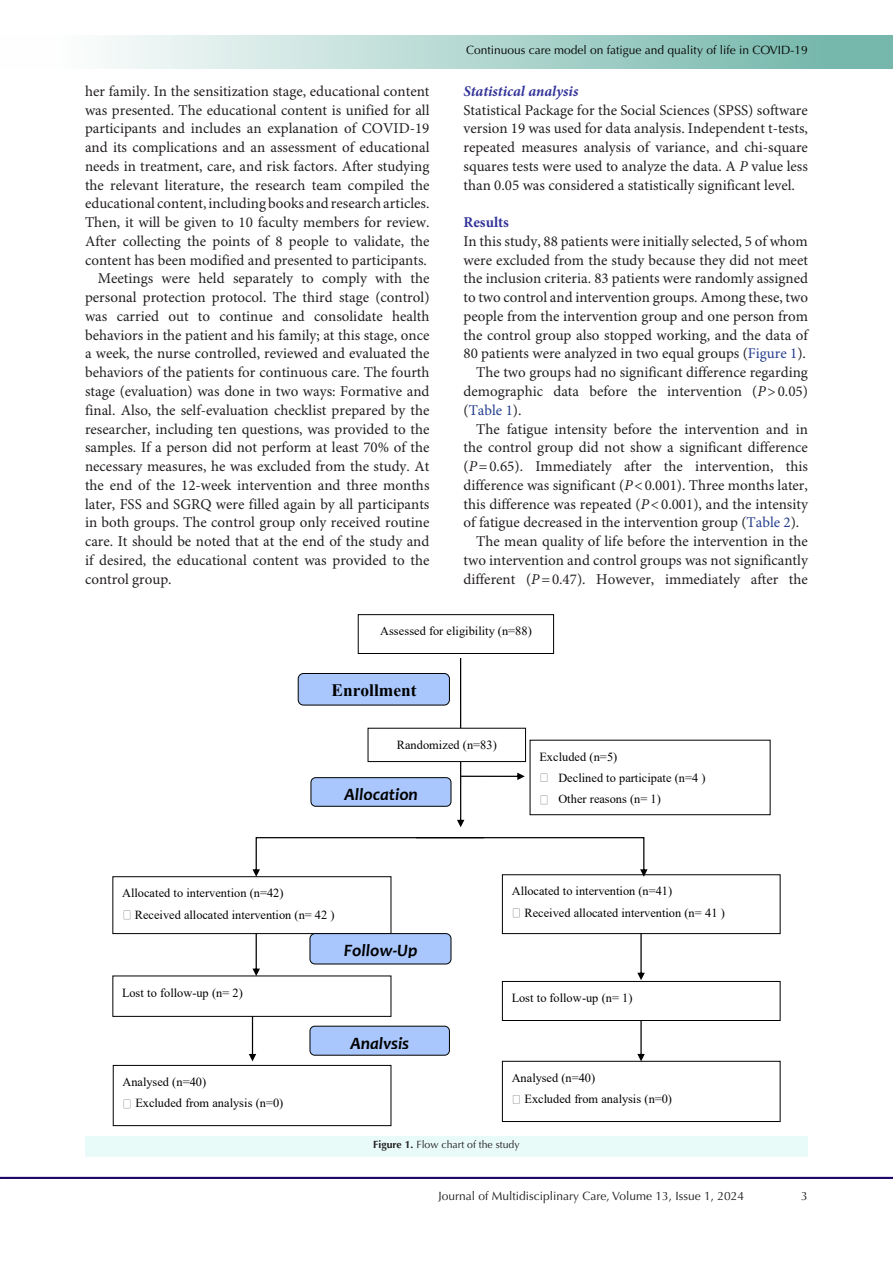
<style>
.page{position:relative;width:893px;height:1263px;background:#fff}
.page>*{position:absolute;margin:0;border:0;box-sizing:border-box;transform-origin:0 0}
.t1{font:italic 700 17.4px "Candara";color:#000}
.t2{font:700 17.4px "Times New Roman";letter-spacing:-.005em;color:#000}
.t3{font:15px/18.8px "Minion Pro";color:#231f20;text-align:justify}
.t4{font:italic 700 15px "Minion Pro";color:#339}
.t5{font:700 15px "Minion Pro";color:#339}
.t6{font:12.3px/21.5px "Times New Roman";color:#000}
.t7{font:12px "Optima LT Std";color:#040503}
.t8{font:12px "Optima LT Std";color:#231f20}
.t9{font:10.5px "Optima LT Std";color:#231f20}
.s1{font-style:italic}
.s2{color:#253f8e}
.s3{font-weight:700}
</style>
<div class="page">
<hr style="left:0;top:1177px;width:893px;height:1px;background:#190066">
<div style="left:1px;top:35px;width:892px;height:33px;background:linear-gradient(to right,#fff,#6db3a6)"></div>
<div style="left:85px;top:1136px;width:723px;height:21px;background:#e8fbf8"></div>
<div style="left:358px;top:614px;width:196px;height:40px;border:1px solid #000"></div>
<img style="left:359px;top:624px;width:194px;height:20px">
<div style="left:530px;top:740px;width:241px;height:75px;border:1px solid #000"></div>
<img style="left:530px;top:749px;width:240px;height:56px">
<img style="left:539px;top:771px;width:20px;height:14px">
<img style="left:539px;top:792px;width:20px;height:13px">
<div style="left:113px;top:1065px;width:278px;height:61px;border:1px solid #000"></div>
<img style="left:114px;top:1075px;width:276px;height:41px">
<img style="left:123px;top:1096px;width:19px;height:14px">
<div style="left:112px;top:975px;width:279px;height:42px;border:1px solid #000"></div>
<img style="left:113px;top:985px;width:277px;height:22px">
<div style="left:112px;top:876px;width:279px;height:58px;border:1px solid #000"></div>
<img style="left:113px;top:886px;width:277px;height:38px">
<img style="left:122px;top:908px;width:19px;height:13px">
<div style="left:502px;top:981px;width:279px;height:40px;border:1px solid #000"></div>
<img style="left:503px;top:991px;width:277px;height:20px">
<div style="left:502px;top:874px;width:279px;height:60px;border:1px solid #000"></div>
<img style="left:503px;top:884px;width:277px;height:40px">
<img style="left:512px;top:906px;width:19px;height:13px">
<div style="left:502px;top:1061px;width:279px;height:61px;border:1px solid #000"></div>
<img style="left:503px;top:1070px;width:277px;height:42px">
<img style="left:512px;top:1092px;width:19px;height:14px">
<div style="left:310px;top:777px;width:141px;height:30px;background:#a9c7fd;border:1px solid #000;border-radius:5px"></div>
<div style="left:309px;top:1026px;width:141px;height:30px;background:#a9c7fd;border:1px solid #000;border-radius:5px"></div>
<div style="left:309px;top:933px;width:142px;height:31px;background:#a9c7fd;border:1px solid #000;border-radius:5px"></div>
<svg style="left:637px;top:933px;width:8px;height:47px"></svg>
<svg style="left:249px;top:1016px;width:7px;height:45px"></svg>
<svg style="left:252px;top:837px;width:396px;height:40px"></svg>
<div style="left:368px;top:728px;width:158px;height:34px;border:1px solid #000"></div>
<img style="left:368px;top:737px;width:2px;height:15px">
<svg style="left:457px;top:658px;width:68px;height:169px"></svg>
<div style="left:298px;top:673px;width:152px;height:32px;background:#a9c7fd;border:1px solid #000;border-radius:5px"></div>
<svg style="left:252px;top:933px;width:8px;height:43px"></svg>
<svg style="left:637px;top:1020px;width:8px;height:41px"></svg>
<p class="t3" style="left:85px;top:82px;width:346px">her family. In the sensitization stage, educational content was presented. The educational content is unified for all participants and includes an explanation of COVID-19 and its complications and an assessment of educational needs in treatment, care, and risk factors. After studying the relevant literature, the research team compiled the educational content, including books and research articles.<br>Then, it will be given to 10 faculty members for review.<br>After collecting the points of 8 people to validate, the content has been modified and presented to participants.</p>
<p class="t3" style="left:85px;top:270px;width:346px;text-indent:13px">Meetings were held separately to comply with the personal protection protocol. The third stage (control) was carried out to continue and consolidate health behaviors in the patient and his family; at this stage, once a week, the nurse controlled, reviewed and evaluated the behaviors of the patients for continuous care. The fourth stage (evaluation) was done in two ways: Formative and final. Also, the self-evaluation checklist prepared by the researcher, including ten questions, was provided to the samples. If a person did not perform at least 70% of the necessary measures, he was excluded from the study. At the end of the 12-week intervention and three months later, FSS and SGRQ were filled again by all participants in both groups. The control group only received routine care. It should be noted that at the end of the study and if desired, the educational content was provided to the control group.</p>
<p class="t7" style="left:466px;top:43px;width:343px">Continuous care model on fatigue and quality of life in COVID-19</p>
<p class="t4" style="left:463px;top:80px;width:116px">Statistical analysis</p>
<p class="t3" style="left:463px;top:101px;width:346px">Statistical Package for the Social Sciences (SPSS) software version 19 was used for data analysis. Independent t-tests, repeated measures analysis of variance, and chi-square squares tests were used to analyze the data. A <span class="s1">P</span> value less than 0.05 was considered a statistically significant level.</p>
<p class="t5" style="left:463px;top:212px;width:47px">Results</p>
<p class="t3" style="left:463px;top:232px;width:346px">In this study, 88 patients were initially selected, 5 of whom were excluded from the study because they did not meet the inclusion criteria. 83 patients were randomly assigned to two control and intervention groups. Among these, two people from the intervention group and one person from the control group also stopped working, and the data of 80 patients were analyzed in two equal groups (<span class="s2">Figure 1</span>).</p>
<p class="t3" style="left:463px;top:364px;width:346px;text-indent:13px">The two groups had no significant difference regarding demographic data before the intervention (<span class="s1">P</span>&gt;0.05) (<span class="s2">Table 1</span>).</p>
<p class="t3" style="left:463px;top:420px;width:346px;text-indent:13px">The fatigue intensity before the intervention and in the control group did not show a significant difference (<span class="s1">P</span>=0.65). Immediately after the intervention, this difference was significant (<span class="s1">P</span>&lt;0.001). Three months later, this difference was repeated (<span class="s1">P</span>&lt;0.001), and the intensity of fatigue decreased in the intervention group (<span class="s2">Table 2</span>).</p>
<p class="t3" style="left:463px;top:532px;width:346px;text-indent:13px">The mean quality of life before the intervention in the two intervention and control groups was not significantly different (<span class="s1">P</span>=0.47). However, immediately after the</p>
<p class="t6" style="left:380px;top:620px;width:153px">Assessed for eligibility (n=88)</p>
<p class="t2" style="left:332px;top:678px;width:86px">Enrollment</p>
<p class="t6" style="left:397px;top:733px;width:101px">Randomized (n=83)</p>
<p class="t1" style="left:344px;top:784px;width:75px">Allocation</p>
<p class="t6" style="left:558px;top:745px;width:149px;text-indent:-19px">Excluded (n=5)<br>Declined to participate (n=4 )<br>Other reasons (n= 1)</p>
<p class="t6" style="left:135px;top:882px;width:201px;text-indent:-13px">Allocated to intervention (n=42)<br>Received allocated intervention (n= 42 )</p>
<p class="t6" style="left:525px;top:880px;width:202px;text-indent:-13px">Allocated to intervention (n=41)<br>Received allocated intervention (n= 41 )</p>
<p class="t1" style="left:344px;top:940px;width:75px">Follow-Up</p>
<p class="t6" style="left:122px;top:982px;width:122px">Lost to follow-up (n= 2)</p>
<p class="t6" style="left:512px;top:987px;width:122px">Lost to follow-up (n= 1)</p>
<p class="t1" style="left:350px;top:1032px;width:60px">Analysis</p>
<p class="t6" style="left:135px;top:1071px;width:150px;text-indent:-13px">Analysed (n=40)<br>Excluded from analysis (n=0)</p>
<p class="t6" style="left:525px;top:1067px;width:149px;text-indent:-13px">Analysed (n=40)<br>Excluded from analysis (n=0)</p>
<p class="t9" style="left:373px;top:1138px;width:148px"><span class="s3">Figure 1.</span> Flow chart of the study</p>
<p class="t8" style="left:439px;top:1188px;width:307px">Journal of Multidisciplinary Care, Volume 13, Issue 1, 2024</p>
<p class="t8" style="left:801px;top:1188px;width:8px">3</p>
</div>
